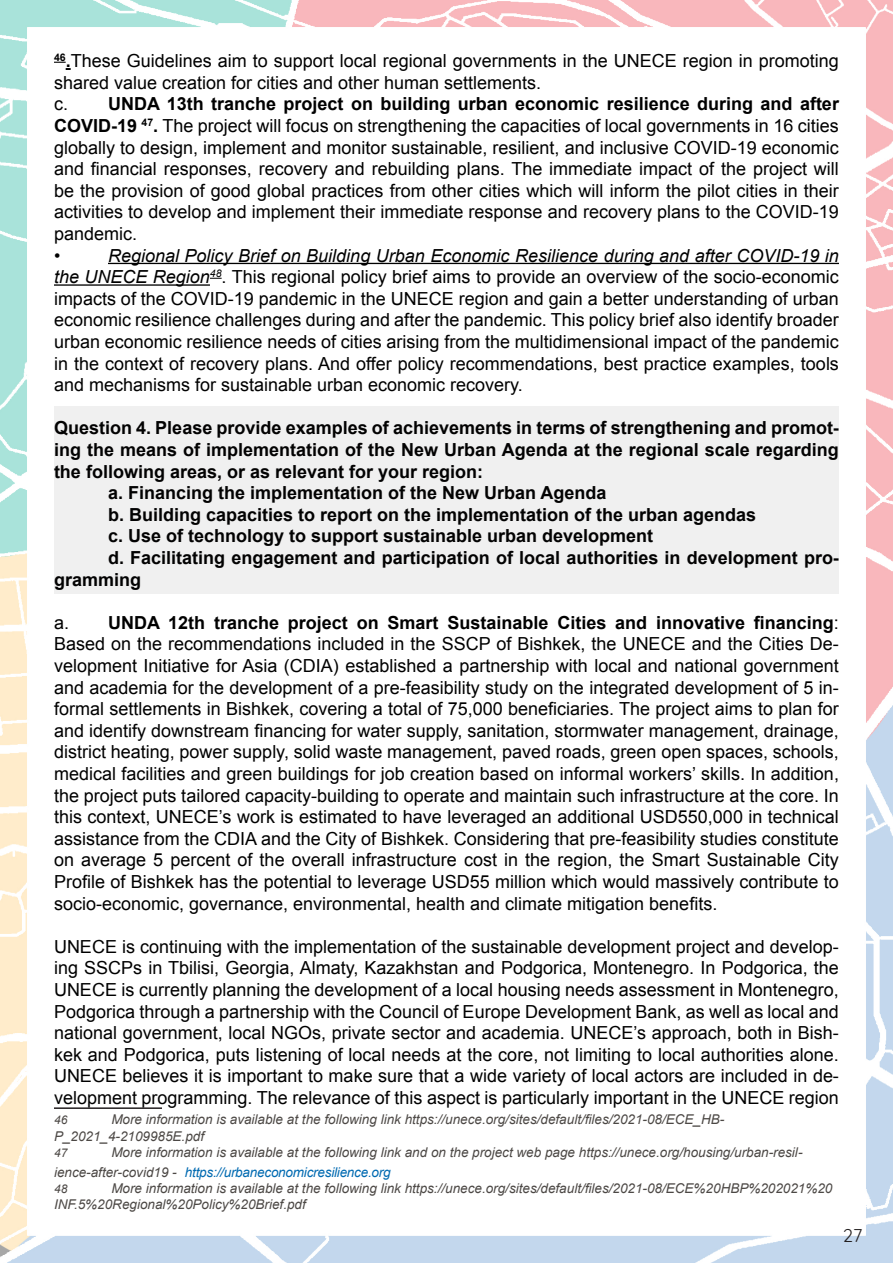
<style>
.page{position:relative;width:893px;height:1263px;background:#fff}
.page>*{position:absolute;margin:0;border:0;box-sizing:border-box;transform-origin:0 0}
.t1{font:18px/21.6px "Arial";color:#000;text-align:justify}
.t2{font:700 18px/21.6px "Arial";color:#000;text-align:justify}
.t3{font:18px "Quicksand";color:#231f20}
.Footnotes{font:italic 13.5px/16.2px "Arial";color:#4c4845}
.Footnotes-2{font:italic 12px "Arial";color:#4c4845}
.s1{font-weight:700}
.s2{font-style:italic}
.s3{color:#006ab1}
</style>
<div class="page">
<img style="left:0;top:0;width:893px;height:1263px">
<svg style="left:54px;top:62px;width:17px;height:8px"></svg>
<hr style="left:108px;top:263px;width:731px;height:1px;background:#000">
<hr style="left:54px;top:284px;width:156px;height:2px;background:#000">
<svg style="left:210px;top:278px;width:12px;height:1px"></svg>
<hr style="left:54px;top:1107px;width:108px;height:2px;background:#231f20">
<div style="left:54px;top:407px;width:785px;height:187px;background:#f0f0f0"></div>
<p class="t1" style="left:54px;top:50px;width:786px"><sup>46</sup><span class="s1">.</span>These Guidelines aim to support local regional governments in the UNECE region in promoting shared value creation for cities and other human settlements.</p>
<p class="t1" style="left:54px;top:93px;width:786px">c. <span class="s1">UNDA 13th tranche project on building urban economic resilience during and after COVID-19</span> <sup>47</sup><span class="s1">.</span> The project will focus on strengthening the capacities of local governments in 16 cities globally to design, implement and monitor sustainable, resilient, and inclusive COVID-19 economic and financial responses, recovery and rebuilding plans. The immediate impact of the project will be the provision of good global practices from other cities which will inform the pilot cities in their activities to develop and implement their immediate response and recovery plans to the COVID-19 pandemic.</p>
<p class="t1" style="left:54px;top:245px;width:8px">•</p>
<p class="t1" style="left:54px;top:245px;width:786px;text-indent:54px"><span class="s2">Regional Policy Brief on Building Urban Economic Resilience during and after COVID-19 in the UNECE Region</span><sup>48</sup>. This regional policy brief aims to provide an overview of the socio-economic impacts of the COVID-19 pandemic in the UNECE region and gain a better understanding of urban economic resilience challenges during and after the pandemic. This policy brief also identify broader urban economic resilience needs of cities arising from the multidimensional impact of the pandemic in the context of recovery plans. And offer policy recommendations, best practice examples, tools and mechanisms for sustainable urban economic recovery.</p>
<p class="t2" style="left:54px;top:418px;width:786px">Question 4. Please provide examples of achievements in terms of strengthening and promot&shy;ing the means of implementation of the New Urban Agenda at the regional scale regarding the following areas, or as relevant for your region:</p>
<p class="t2" style="left:108px;top:483px;width:500px">a. Financing the implementation of the New Urban Agenda</p>
<p class="t2" style="left:108px;top:504px;width:650px">b. Building capacities to report on the implementation of the urban agendas</p>
<p class="t2" style="left:108px;top:526px;width:547px">c. Use of technology to support sustainable urban development</p>
<p class="t2" style="left:54px;top:547px;width:786px;text-indent:54px">d. Facilitating engagement and participation of local authorities in development pro&shy;gramming</p>
<p class="t1" style="left:54px;top:612px;width:786px">a. <span class="s1">UNDA 12th tranche project on Smart Sustainable Cities and innovative financing</span>:<br>Based on the recommendations included in the SSCP of Bishkek, the UNECE and the Cities De&shy;velopment Initiative for Asia (CDIA) established a partnership with local and national government and academia for the development of a pre-feasibility study on the integrated development of 5 in&shy;formal settlements in Bishkek, covering a total of 75,000 beneficiaries. The project aims to plan for and identify downstream financing for water supply, sanitation, stormwater management, drainage, district heating, power supply, solid waste management, paved roads, green open spaces, schools, medical facilities and green buildings for job creation based on informal workers’ skills. In addition, the project puts tailored capacity-building to operate and maintain such infrastructure at the core. In this context, UNECE’s work is estimated to have leveraged an additional USD550,000 in technical assistance from the CDIA and the City of Bishkek. Considering that pre-feasibility studies constitute on average 5 percent of the overall infrastructure cost in the region, the Smart Sustainable City Profile of Bishkek has the potential to leverage USD55 million which would massively contribute to socio-economic, governance, environmental, health and climate mitigation benefits.</p>
<p class="t1" style="left:54px;top:936px;width:786px">UNECE is continuing with the implementation of the sustainable development project and develop&shy;ing SSCPs in Tbilisi, Georgia, Almaty, Kazakhstan and Podgorica, Montenegro. In Podgorica, the UNECE is currently planning the development of a local housing needs assessment in Montenegro, Podgorica through a partnership with the Council of Europe Development Bank, as well as local and national government, local NGOs, private sector and academia. UNECE’s approach, both in Bish&shy;kek and Podgorica, puts listening of local needs at the core, not limiting to local authorities alone.<br>UNECE believes it is important to make sure that a wide variety of local actors are included in de&shy;velopment programming. The relevance of this aspect is particularly important in the UNECE region</p>
<p class="Footnotes-2" style="left:54px;top:1112px;width:15px">46</p>
<p class="t3" style="left:54px;top:448px;width:11px">v</p>
<p class="Footnotes" style="left:54px;top:1112px;width:672px;text-indent:57px">More information is available at the following link https://unece.org/sites/default/files/2021-08/ECE_HB-<br>P_2021_4-2109985E.pdf</p>
<p class="Footnotes-2" style="left:54px;top:1145px;width:15px">47</p>
<p class="Footnotes" style="left:54px;top:1142px;width:750px;line-height:19.8px;text-indent:57px">More information is available at the following link and on the project web page https://unece.org/housing/urban-resil&shy;ience-after-covid19 - <span class="s3">https://urbaneconomicresilience.org</span></p>
<p class="Footnotes-2" style="left:54px;top:1181px;width:15px">48</p>
<p class="Footnotes" style="left:54px;top:1180px;width:780px;text-indent:57px">More information is available at the following link https://unece.org/sites/default/files/2021-08/ECE%20HBP%202021%20<br>INF.5%20Regional%20Policy%20Brief.pdf</p>
<p class="t3" style="left:843px;top:1221px;width:21px">27</p>
</div>
